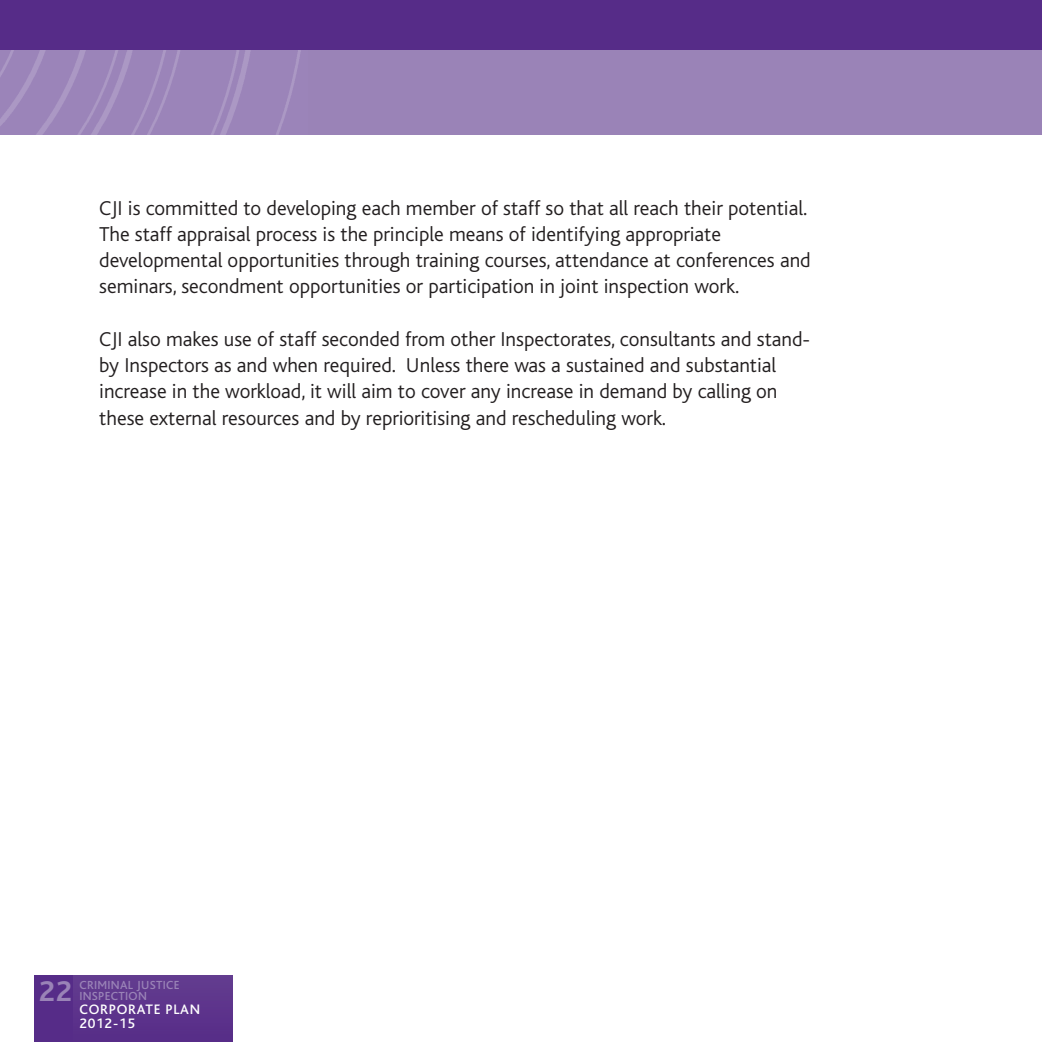
<style>
.page{position:relative;width:1042px;height:1042px;background:#fff}
.page>*{position:absolute;margin:0;border:0;box-sizing:border-box;transform-origin:0 0}
.t1{font:700 29.93px "Bliss";color:#9a83b7}
.t2{font:300 21px/26.2px "Bliss";color:#231f20}
.t3{font:500 14.35px/14px "Bliss";letter-spacing:.055em;color:#fff}
.t4{font:500 12.25px/10.5px "Bliss";letter-spacing:.025em;color:#9a83b7}
</style>
<div class="page">
<div style="left:35px;top:975px;width:198px;height:67px;background:#562c88"></div>
<div style="left:73px;top:975px;width:160px;height:66px;background:#5d348c"></div>
<div style="left:0;top:37px;width:1042px;height:97px;background:#9a83b7"></div>
<img style="left:0;top:50px;width:301px;height:84px">
<div style="left:0;top:0;width:1042px;height:50px;background:#562c88"></div>
<p class="t2" style="left:99px;top:197px;width:713px">CJI is committed to developing each member of staff so that all reach their potential.<br>The staff appraisal process is the principle means of identifying appropriate developmental opportunities through training courses, attendance at conferences and seminars, secondment opportunities or participation in joint inspection work.</p>
<p class="t2" style="left:99px;top:328px;width:712px">CJI also makes use of staff seconded from other Inspectorates, consultants and stand&shy;by Inspectors as and when required. Unless there was a sustained and substantial increase in the workload, it will aim to cover any increase in demand by calling on these external resources and by reprioritising and rescheduling work.</p>
<h1 class="t1" style="left:39px;top:981px;width:35px">22</h1>
<p class="t4" style="left:79px;top:981px;width:102px">CRIMINAL JUSTICE<br>INSPECTION</p>
<p class="t3" style="left:79px;top:1004px;width:122px">CORPORATE PLAN<br>2012-15</p>
</div>
